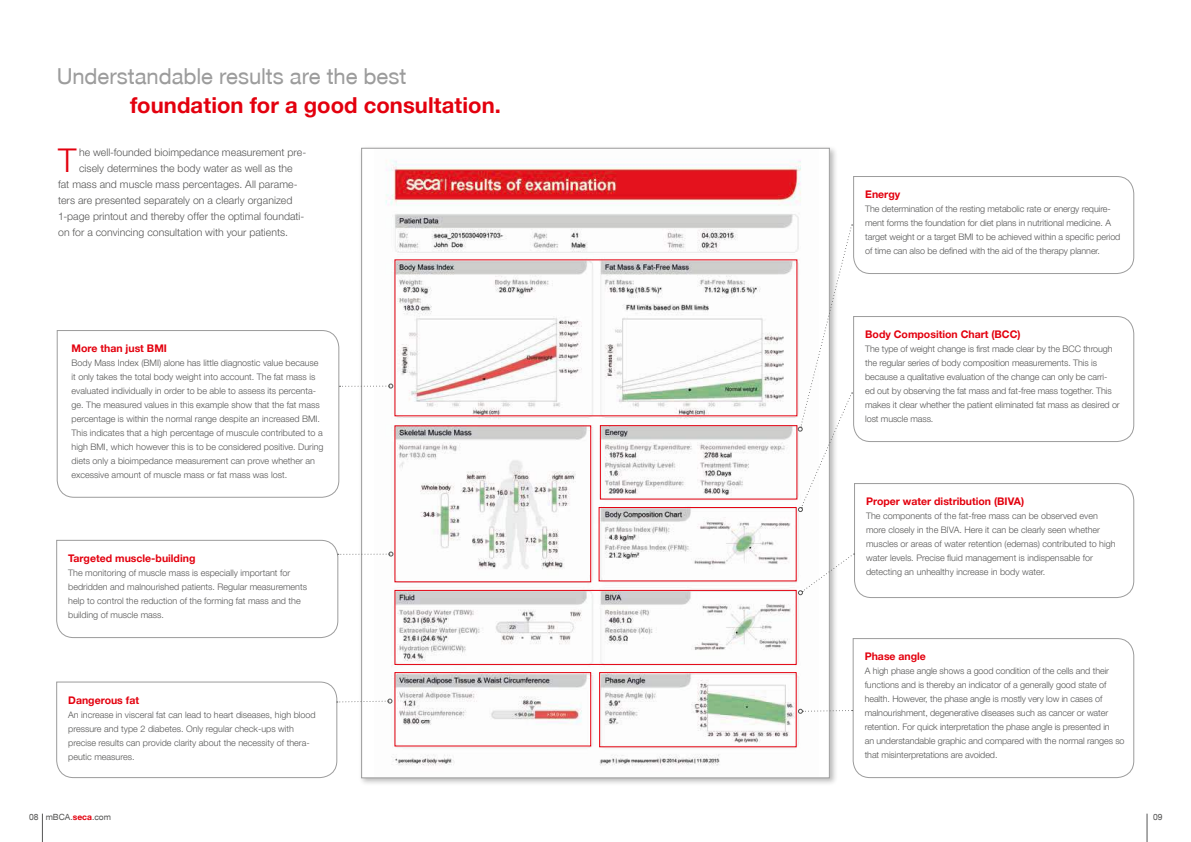
<style>
.page{position:relative;width:1191px;height:842px;background:#fff}
.page>*{position:absolute;margin:0;border:0;box-sizing:border-box;transform-origin:0 0}
.t1{font:300 32.9px "secaglobal";color:#e3000e}
.t2{font:22px "secaglobal";letter-spacing:-.005em;color:#9c9c9c}
.t3{font:700 22px "secaglobal";letter-spacing:.005em;color:#e3000e}
.t4{font:300 10.5px "secaglobal";letter-spacing:.005em;color:#565655}
.t5{font:700 10.5px "secaglobal";color:#e3000e}
.t6{font:300 9px/14px "secaglobal";color:#565655}
.t7{font:8.5px "secaglobal";color:#565655}
.s1{font-weight:700;color:#e3000e}
</style>
<div class="page">
<svg style="left:1146px;top:814px;width:1px;height:28px"></svg>
<svg style="left:42px;top:814px;width:1px;height:28px"></svg>
<div style="left:359px;top:145px;width:479px;height:641px;background:#1a1918;opacity:.3"></div>
<img style="left:374px;top:150px;width:444px;height:626px">
<div style="left:598px;top:507px;width:198px;height:74px;border:1px solid #e3000e"></div>
<div style="left:600px;top:425px;width:197px;height:74px;border:1px solid #e3000e"></div>
<div style="left:599px;top:672px;width:197px;height:75px;border:1px solid #e3000e"></div>
<div style="left:394px;top:672px;width:197px;height:74px;border:1px solid #e3000e"></div>
<div style="left:394px;top:590px;width:402px;height:75px;border:1px solid #e3000e"></div>
<svg style="left:57px;top:330px;width:282px;height:168px"></svg>
<svg style="left:56px;top:540px;width:337px;height:98px"></svg>
<svg style="left:339px;top:384px;width:54px;height:5px"></svg>
<svg style="left:56px;top:681px;width:336px;height:97px"></svg>
<svg style="left:797px;top:176px;width:337px;height:422px"></svg>
<svg style="left:798px;top:638px;width:336px;height:140px"></svg>
<h2 class="t2" style="left:57px;top:67px;width:351px">Understandable results are the best</h2>
<h2 class="t3" style="left:130px;top:92px;width:372px">foundation for a good consultation.</h2>
<h1 class="t1" style="left:58px;top:148px;width:20px">T</h1>
<p class="t4" style="left:79px;top:148px;width:229px">he well-founded bioimpedance measurement pre-</p>
<p class="t4" style="left:79px;top:164px;width:215px">cisely determines the body water as well as the</p>
<p class="t4" style="left:58px;top:180px;width:241px">fat mass and muscle mass percentages. All parame-</p>
<p class="t4" style="left:58px;top:196px;width:236px">ters are presented separately on a clearly organized</p>
<p class="t4" style="left:58px;top:212px;width:248px">1-page printout and thereby offer the optimal foundati-</p>
<p class="t4" style="left:58px;top:228px;width:231px">on for a convincing consultation with your patients.</p>
<p class="t5" style="left:72px;top:342px;width:97px">More than just BMI</p>
<p class="t6" style="left:72px;top:357px;width:253px">Body Mass Index (BMI) alone has little diagnostic value because it only takes the total body weight into account. The fat mass is evaluated individually in order to be able to assess its percenta&shy;ge. The measured values in this example show that the fat mass percentage is within the normal range despite an increased BMI.<br>This indicates that a high percentage of muscule contributed to a high BMI, which however this is to be considered positive. During diets only a bioimpedance measurement can prove whether an excessive amount of muscle mass or fat mass was lost.</p>
<p class="t5" style="left:68px;top:552px;width:129px">Targeted muscle-building</p>
<p class="t6" style="left:68px;top:567px;width:240px">The monitoring of muscle mass is especially important for bedridden and malnourished patients. Regular measurements help to control the reduction of the forming fat mass and the building of muscle mass.</p>
<p class="t5" style="left:68px;top:694px;width:72px">Dangerous fat</p>
<p class="t6" style="left:68px;top:708px;width:249px">An increase in visceral fat can lead to heart diseases, high blood pressure and type 2 diabetes. Only regular check-ups with precise results can provide clarity about the necessity of thera&shy;peutic measures.</p>
<p class="t5" style="left:865px;top:188px;width:37px">Energy</p>
<p class="t6" style="left:865px;top:203px;width:257px">The determination of the resting metabolic rate or energy require&shy;ment forms the foundation for diet plans in nutritional medicine. A target weight or a target BMI to be achieved within a specific period of time can also be defined with the aid of the therapy planner.</p>
<p class="t5" style="left:865px;top:328px;width:157px">Body Composition Chart (BCC)</p>
<p class="t6" style="left:865px;top:343px;width:256px">The type of weight change is first made clear by the BCC through the regular series of body composition measurements. This is because a qualitative evaluation of the change can only be carri-<br>ed out by observing the fat mass and fat-free mass together. This makes it clear whether the patient eliminated fat mass as desired or lost muscle mass.</p>
<p class="t5" style="left:866px;top:495px;width:159px">Proper water distribution (BIVA)</p>
<p class="t6" style="left:866px;top:510px;width:251px">The components of the fat-free mass can be observed even more closely in the BIVA. Here it can be clearly seen whether muscles or areas of water retention (edemas) contributed to high water levels. Precise fluid management is indispensable for detecting an unhealthy increase in body water.</p>
<p class="t5" style="left:864px;top:650px;width:63px">Phase angle</p>
<p class="t6" style="left:864px;top:665px;width:261px">A high phase angle shows a good condition of the cells and their functions and is thereby an indicator of a generally good state of health. However, the phase angle is mostly very low in cases of malnourishment, degenerative diseases such as cancer or water retention. For quick interpretation the phase angle is presented in<br>an understandable graphic and compared with the normal ranges so that misinterpretations are avoided.</p>
<p class="t7" style="left:29px;top:813px;width:83px">08 mBCA.<span class="s1">seca</span>.com</p>
<p class="t7" style="left:1153px;top:813px;width:11px">09</p>
</div>
